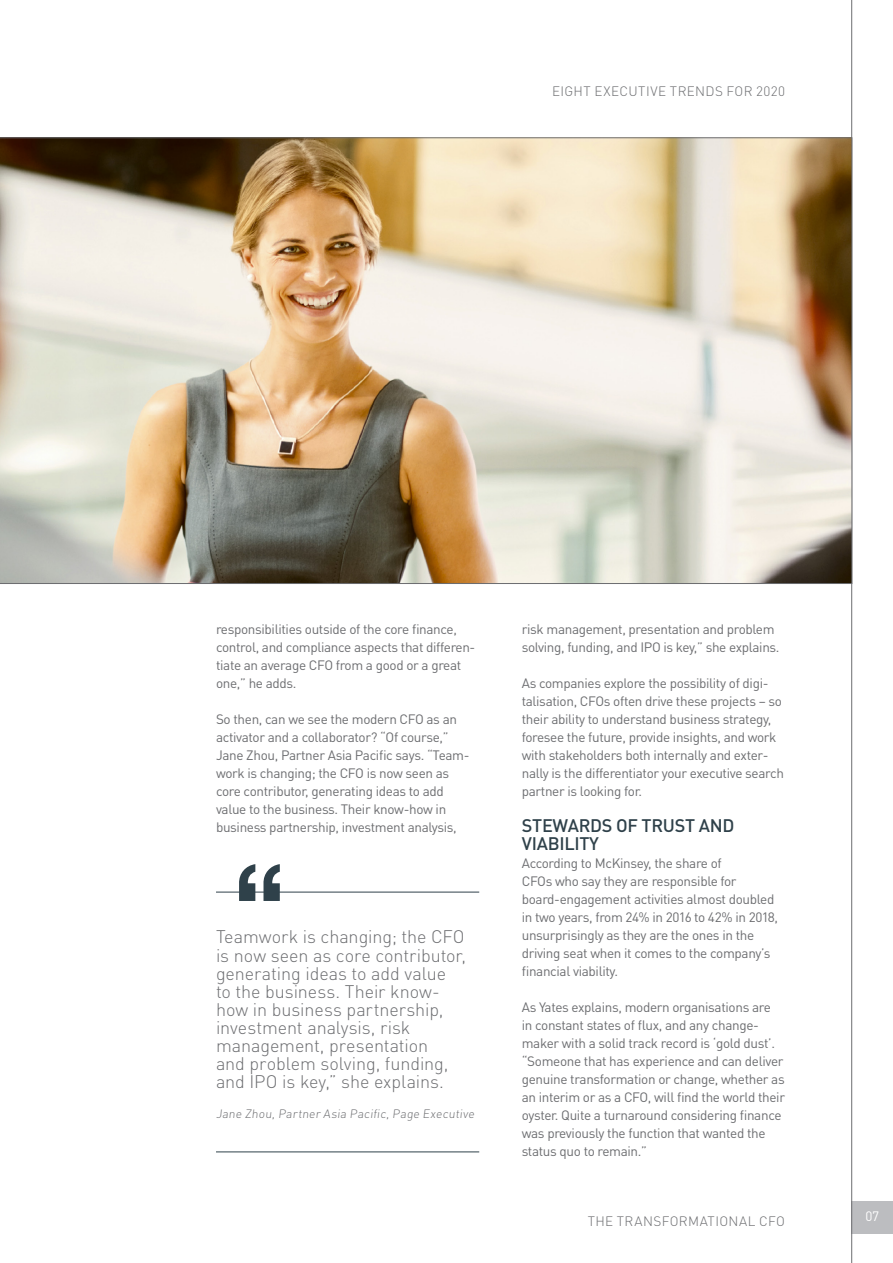
<style>
.page{position:relative;width:893px;height:1263px;background:#fff}
.page>*{position:absolute;margin:0;border:0;box-sizing:border-box;transform-origin:0 0}
.Quote_Text{font:300 18px/18px "DIN Pro";letter-spacing:-.005em;color:#6c6d70}
.T1_H3{font:500 18px/18px "DIN Pro";letter-spacing:-.015em;color:#2f414a}
.Body{font:13.5px/18px "DIN Pro";letter-spacing:-.025em;color:#6c6d70}
.Footer_Right{font:300 13.5px "DIN Pro";letter-spacing:.025em;color:#6c6d70}
.t1{font:13.5px "DIN Pro";color:#fff}
.Quote_Author{font:300 12px "DIN Pro";color:#6c6d70}
</style>
<div class="page">
<div style="left:851px;top:1201px;width:42px;height:33px;background:#bcbdc0"></div>
<hr style="left:851px;top:0;width:1px;height:1263px;background:#6c6d70">
<img style="left:0;top:138px;width:852px;height:446px">
<hr style="left:216px;top:892px;width:263px;height:1px;background:#2f414a">
<hr style="left:216px;top:1151px;width:263px;height:1px;background:#2f414a">
<svg style="left:239px;top:864px;width:41px;height:37px"></svg>
<p class="Footer_Right" style="left:552px;top:82px;width:234px">EIGHT EXECUTIVE TRENDS FOR 2020</p>
<p class="Body" style="left:216px;top:619px;width:261px">responsibilities outside of the core finance, control, and compliance aspects that differen&shy;tiate an average CFO from a good or a great one,” he adds.</p>
<p class="Body" style="left:216px;top:709px;width:255px">So then, can we see the modern CFO as an activator and a collaborator? “Of course,” Jane Zhou, Partner Asia Pacific says. “Team&shy;work is changing; the CFO is now seen as core contributor, generating ideas to add value to the business. Their know-how in business partnership, investment analysis,</p>
<p class="Quote_Text" style="left:216px;top:927px;width:252px">Teamwork is changing; the CFO is now seen as core contributor, generating ideas to add value<br>to the business. Their know&shy;how in business partnership, investment analysis, risk management, presentation<br>and problem solving, funding, and IPO is key,” she explains.</p>
<p class="Quote_Author" style="left:216px;top:1105px;width:262px">Jane Zhou, Partner Asia Pacific, Page Executive</p>
<p class="Body" style="left:522px;top:619px;width:259px">risk management, presentation and problem solving, funding, and IPO is key,” she explains.</p>
<p class="Body" style="left:522px;top:673px;width:264px">As companies explore the possibility of digi&shy;talisation, CFOs often drive these projects – so their ability to understand business strategy, foresee the future, provide insights, and work with stakeholders both internally and exter&shy;nally is the differentiator your executive search partner is looking for.</p>
<p class="T1_H3" style="left:522px;top:815px;width:214px">STEWARDS OF TRUST AND<br>VIABILITY</p>
<p class="Body" style="left:522px;top:853px;width:258px">According to McKinsey, the share of<br>CFOs who say they are responsible for board-engagement activities almost doubled in two years, from 24% in 2016 to 42% in 2018, unsurprisingly as they are the ones in the driving seat when it comes to the company’s financial viability.</p>
<p class="Body" style="left:522px;top:997px;width:265px">As Yates explains, modern organisations are<br>in constant states of flux, and any change&shy;maker with a solid track record is ‘gold dust’. “Someone that has experience and can deliver genuine transformation or change, whether as an interim or as a CFO, will find the world their oyster. Quite a turnaround considering finance was previously the function that wanted the status quo to remain.”</p>
<p class="Footer_Right" style="left:588px;top:1211px;width:199px">THE TRANSFORMATIONAL CFO</p>
<p class="t1" style="left:865px;top:1207px;width:15px">07</p>
</div>
